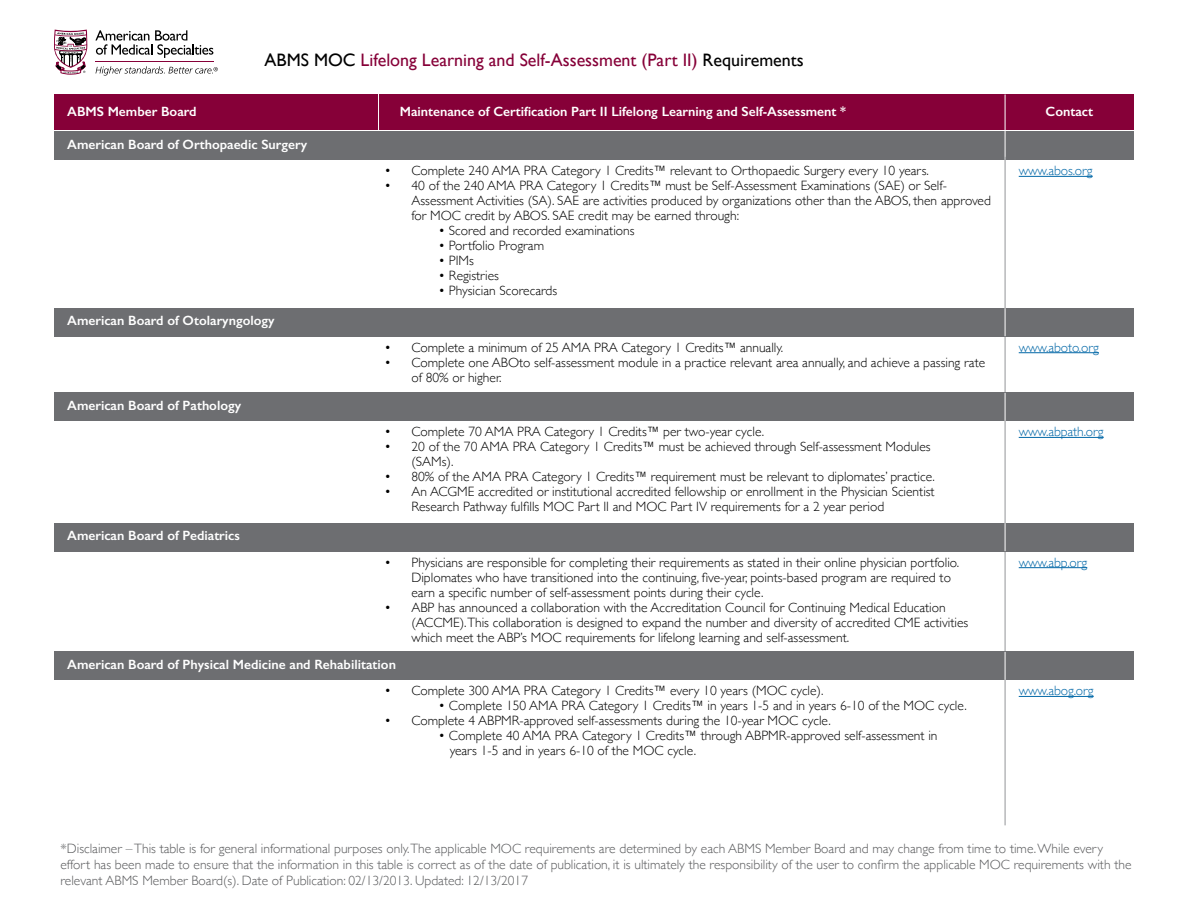
<style>
.page{position:relative;width:1188px;height:918px;background:#fff}
.page>*{position:absolute;margin:0;border:0;box-sizing:border-box;transform-origin:0 0}
.t1{font:18px "Gill Sans";color:#860038}
.t2{font:300 13.5px/15px "Gill Sans";color:#000}
.t3{font:300 13.5px/16.5px "Gill Sans";color:#58595b}
.t4{font:600 13.5px "Gill Sans";color:#fff}
.t5{font:300 13.5px "Gill Sans";letter-spacing:-.01em;color:#0067a7}
.s1{color:#000}
</style>
<div class="page">
<svg style="left:95px;top:30px;width:118px;height:28px"></svg>
<svg style="left:54px;top:30px;width:33px;height:45px"></svg>
<hr style="left:96px;top:61px;width:118px;height:1px;background:#860038">
<svg style="left:96px;top:66px;width:122px;height:10px"></svg>
<div style="left:54px;top:132px;width:1080px;height:28px;background:#6d6e71"></div>
<div style="left:54px;top:94px;width:1080px;height:36px;background:#860038"></div>
<hr style="left:378px;top:82px;width:1px;height:48px;background:#fff">
<hr style="left:1005px;top:94px;width:1px;height:66px;background:#fff">
<hr style="left:1005px;top:157px;width:1px;height:668px;background:#939598">
<hr style="left:1019px;top:176px;width:74px;height:1px;background:#0067a7">
<div style="left:54px;top:308px;width:1080px;height:28px;background:#6d6e71"></div>
<svg style="left:1005px;top:308px;width:1px;height:28px"></svg>
<hr style="left:1019px;top:352px;width:80px;height:1px;background:#0067a7">
<div style="left:54px;top:393px;width:1080px;height:28px;background:#6d6e71"></div>
<svg style="left:1005px;top:393px;width:1px;height:28px"></svg>
<hr style="left:1019px;top:437px;width:85px;height:1px;background:#0067a7">
<div style="left:54px;top:523px;width:1080px;height:28px;background:#6d6e71"></div>
<svg style="left:1005px;top:523px;width:1px;height:28px"></svg>
<hr style="left:1019px;top:567px;width:68px;height:1px;background:#0067a7">
<div style="left:54px;top:652px;width:1080px;height:28px;background:#6d6e71"></div>
<svg style="left:1005px;top:652px;width:1px;height:28px"></svg>
<hr style="left:1019px;top:696px;width:75px;height:1px;background:#0067a7">
<h1 class="t1" style="left:265px;top:49px;width:541px"><span class="s1">ABMS MOC</span> Lifelong Learning and Self-Assessment (Part II) <span class="s1">Requirements</span></h1>
<p class="t4" style="left:67px;top:104px;width:131px">ABMS Member Board</p>
<p class="t4" style="left:400px;top:103px;width:448px">Maintenance of Certification Part II Lifelong Learning and Self-Assessment *</p>
<p class="t4" style="left:67px;top:136px;width:241px">American Board of Orthopaedic Surgery</p>
<p class="t4" style="left:67px;top:313px;width:209px">American Board of Otolaryngology</p>
<p class="t4" style="left:67px;top:397px;width:176px">American Board of Pathology</p>
<p class="t4" style="left:67px;top:528px;width:174px">American Board of Pediatrics</p>
<p class="t2" style="left:384px;top:163px;width:546px">• Complete 240 AMA PRA Category 1 Credits™ relevant to Orthopaedic Surgery every 10 years.</p>
<p class="t2" style="left:411px;top:178px;width:581px;text-indent:-27px">• 40 of the 240 AMA PRA Category 1 Credits™ must be Self-Assessment Examinations (SAE) or Self-<br>Assessment Activities (SA). SAE are activities produced by organizations other than the ABOS, then approved for MOC credit by ABOS. SAE credit may be earned through:</p>
<p class="t2" style="left:438px;top:223px;width:198px">• Scored and recorded examinations</p>
<p class="t2" style="left:438px;top:238px;width:107px">• Portfolio Program</p>
<p class="t2" style="left:438px;top:253px;width:37px">• PIMs</p>
<p class="t2" style="left:438px;top:268px;width:62px">• Registries</p>
<p class="t2" style="left:438px;top:283px;width:120px">• Physician Scorecards</p>
<p class="t2" style="left:384px;top:339px;width:400px">• Complete a minimum of 25 AMA PRA Category 1 Credits™ annually.</p>
<p class="t2" style="left:411px;top:354px;width:575px;text-indent:-27px">• Complete one ABOto self-assessment module in a practice relevant area annually, and achieve a passing rate of 80% or higher.</p>
<p class="t2" style="left:384px;top:424px;width:381px">• Complete 70 AMA PRA Category 1 Credits™ per two-year cycle.</p>
<p class="t2" style="left:411px;top:439px;width:521px;text-indent:-27px">• 20 of the 70 AMA PRA Category 1 Credits™ must be achieved through Self-assessment Modules (SAMs).</p>
<p class="t2" style="left:384px;top:469px;width:552px">• 80% of the AMA PRA Category 1 Credits™ requirement must be relevant to diplomates’ practice.</p>
<p class="t2" style="left:411px;top:484px;width:525px;text-indent:-27px">• An ACGME accredited or institutional accredited fellowship or enrollment in the Physician Scientist<br>Research Pathway fulfills MOC Part II and MOC Part IV requirements for a 2 year period</p>
<p class="t2" style="left:411px;top:554px;width:549px;text-indent:-27px">• Physicians are responsible for completing their requirements as stated in their online physician portfolio.<br>Diplomates who have transitioned into the continuing, five-year, points-based program are required to earn a specific number of self-assessment points during their cycle.</p>
<p class="t2" style="left:411px;top:599px;width:558px;text-indent:-27px">• ABP has announced a collaboration with the Accreditation Council for Continuing Medical Education (ACCME).This collaboration is designed to expand the number and diversity of accredited CME activities which meet the ABP’s MOC requirements for lifelong learning and self-assessment.</p>
<p class="t4" style="left:67px;top:656px;width:330px">American Board of Physical Medicine and Rehabilitation</p>
<p class="t2" style="left:384px;top:683px;width:441px">• Complete 300 AMA PRA Category 1 Credits™ every 10 years (MOC cycle).</p>
<p class="t2" style="left:438px;top:698px;width:530px">• Complete 150 AMA PRA Category 1 Credits™ in years 1-5 and in years 6-10 of the MOC cycle.</p>
<p class="t2" style="left:384px;top:713px;width:448px">• Complete 4 ABPMR-approved self-assessments during the 10-year MOC cycle.</p>
<p class="t2" style="left:450px;top:728px;width:489px;text-indent:-11px">• Complete 40 AMA PRA Category 1 Credits™ through ABPMR-approved self-assessment in years 1-5 and in years 6-10 of the MOC cycle.</p>
<p class="t4" style="left:1046px;top:103px;width:49px">Contact</p>
<p class="t5" style="left:1019px;top:160px;width:75px">www.abos.org</p>
<p class="t5" style="left:1019px;top:337px;width:82px">www.aboto.org</p>
<p class="t5" style="left:1019px;top:421px;width:86px">www.abpath.org</p>
<p class="t5" style="left:1019px;top:552px;width:70px">www.abp.org</p>
<p class="t5" style="left:1019px;top:680px;width:76px">www.abog.org</p>
<p class="t3" style="left:60px;top:839px;width:1073px">*Disclaimer – This table is for general informational purposes only.The applicable MOC requirements are determined by each ABMS Member Board and may change from time to time. While every effort has been made to ensure that the information in this table is correct as of the date of publication, it is ultimately the responsibility of the user to confirm the applicable MOC requirements with the relevant ABMS Member Board(s). Date of Publication: 02/13/2013. Updated: 12/13/2017</p>
</div>
